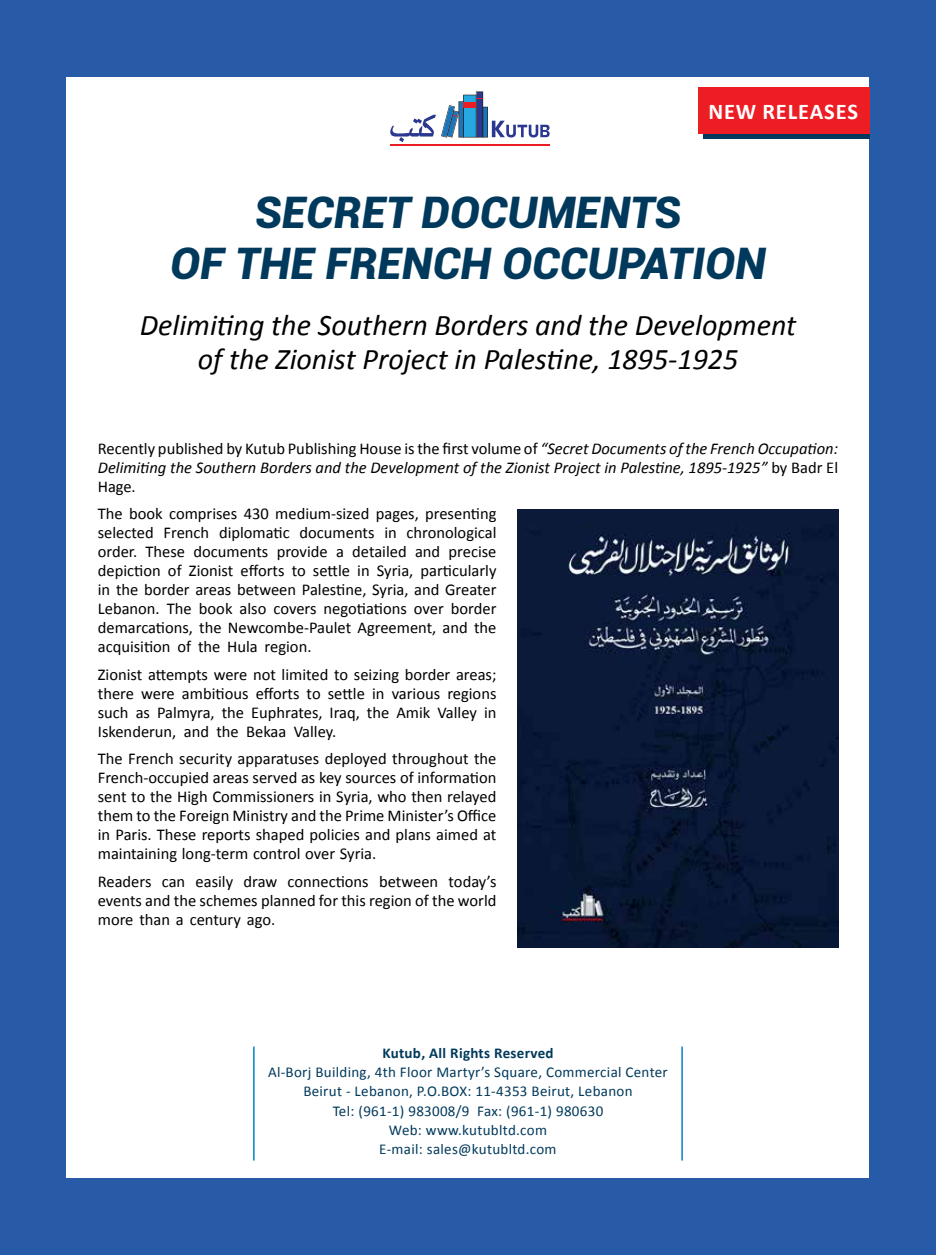
<style>
.page{position:relative;width:936px;height:1255px;background:#fff}
.page>*{position:absolute;margin:0;border:0;box-sizing:border-box;transform-origin:0 0}
.t1{font:italic 900 43.5px/51px "Roboto";color:#00395c;text-align:center}
.t2{font:italic 30px/34.5px "Calibri";color:#000;text-align:center}
.t3{font:700 22.5px "Calibri";letter-spacing:.04em;color:#fff}
.t4{font:16.5px/18.9px "Calibri";color:#000;text-align:justify}
.t5{font:italic 16.5px/18.9px "Calibri";color:#000;text-align:justify}
.t6{font:15px/19.2px "Calibri";letter-spacing:.02em;color:#00395c;text-align:center}
.t7{font:700 15px "Calibri";letter-spacing:.02em;color:#00395c}
.s1{font-style:normal}
</style>
<div class="page">
<div style="left:0;top:0;width:935px;height:1254px;background:#285ba7"></div>
<div style="left:67px;top:77px;width:802px;height:1100px;background:#fff"></div>
<div style="left:703px;top:99px;width:166px;height:40px;background:#00395c"></div>
<div style="left:697px;top:87px;width:172px;height:47px;background:#ed1d24"></div>
<hr style="left:390px;top:144px;width:160px;height:2px;background:#ec1c24">
<svg style="left:390px;top:91px;width:159px;height:51px"></svg>
<hr style="left:253px;top:1046px;width:1px;height:114px;background:#0082ca">
<hr style="left:681px;top:1046px;width:1px;height:114px;background:#0082ca">
<img style="left:517px;top:509px;width:321px;height:438px">
<h3 class="t3" style="left:708px;top:98px;width:151px">NEW RELEASES</h3>
<h1 class="t1" style="left:170px;top:185px;width:597px">SECRET DOCUMENTS<br>OF THE FRENCH OCCUPATION</h1>
<h2 class="t2" style="left:140px;top:306px;width:658px">Delimiting the Southern Borders and the Development of the Zionist Project in Palestine, 1895-1925</h2>
<p class="t5" style="left:98px;top:438px;width:741px"><span class="s1">Recently published by Kutub Publishing House is the first volume of</span> “Secret Documents of the French Occupation:<br>Delimiting the Southern Borders and the Development of the Zionist Project in Palestine, 1895-1925” <span class="s1">by Badr El Hage.</span></p>
<p class="t4" style="left:98px;top:503px;width:400px">The book comprises 430 medium-sized pages, presenting selected French diplomatic documents in chronological order. These documents provide a detailed and precise depiction of Zionist efforts to settle in Syria, particularly in the border areas between Palestine, Syria, and Greater Lebanon. The book also covers negotiations over border demarcations, the Newcombe-Paulet Agreement, and the acquisition of the Hula region.</p>
<p class="t4" style="left:98px;top:664px;width:400px">Zionist attempts were not limited to seizing border areas; there were ambitious efforts to settle in various regions such as Palmyra, the Euphrates, Iraq, the Amik Valley in Iskenderun, and the Bekaa Valley.</p>
<p class="t4" style="left:98px;top:748px;width:400px">The French security apparatuses deployed throughout the French-occupied areas served as key sources of information sent to the High Commissioners in Syria, who then relayed them to the Foreign Ministry and the Prime Minister’s Office in Paris. These reports shaped policies and plans aimed at maintaining long-term control over Syria.</p>
<p class="t4" style="left:98px;top:870px;width:400px">Readers can easily draw connections between today’s events and the schemes planned for this region of the world more than a century ago.</p>
<p class="t7" style="left:382px;top:1043px;width:173px">Kutub, All Rights Reserved</p>
<p class="t6" style="left:268px;top:1061px;width:401px">Al-Borj Building, 4th Floor Martyr’s Square, Commercial Center Beirut - Lebanon, P.O.BOX: 11-4353 Beirut, Lebanon<br>Tel: (961-1) 983008/9 Fax: (961-1) 980630<br>Web: www.kutubltd.com<br>E-mail: sales@kutubltd.com</p>
</div>
